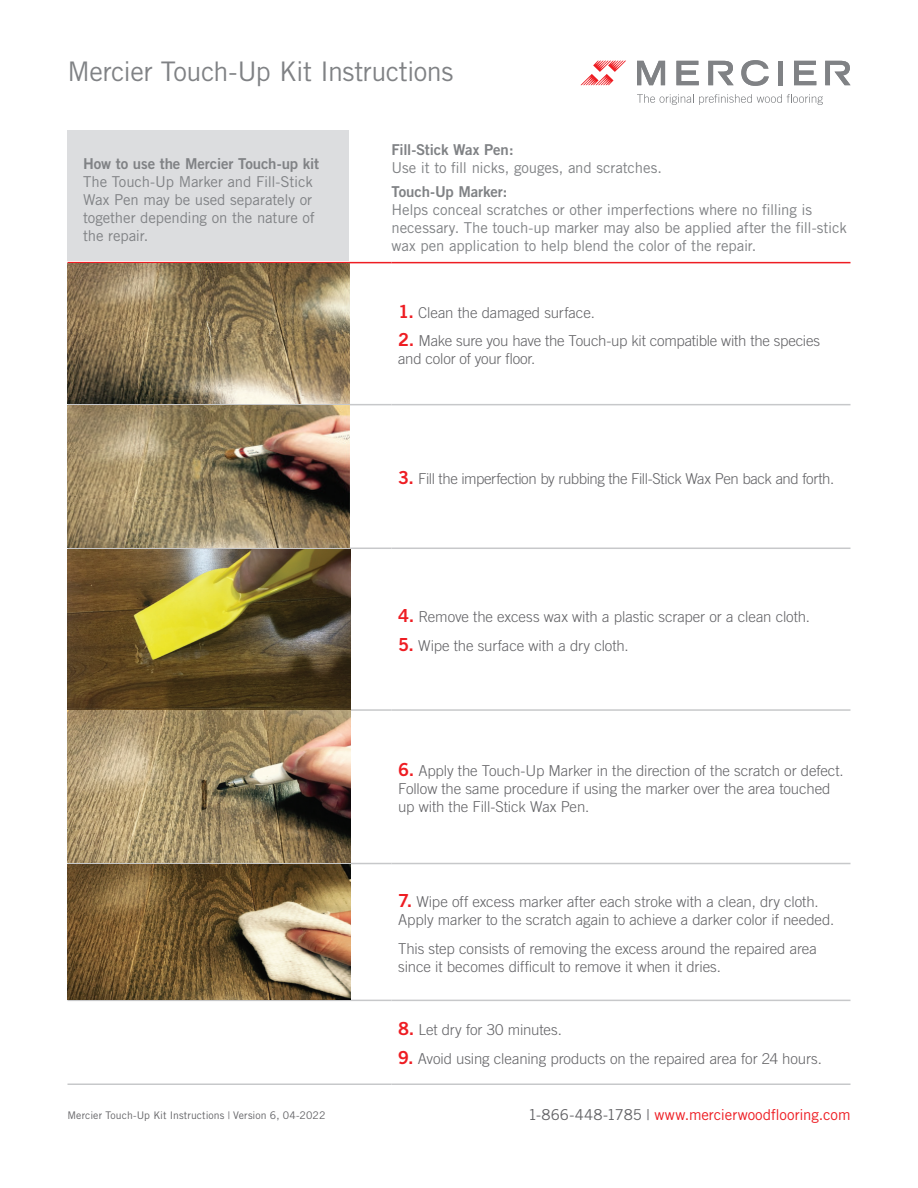
<style>
.page{position:relative;width:918px;height:1188px;background:#fff}
.page>*{position:absolute;margin:0;border:0;box-sizing:border-box;transform-origin:0 0}
.t1{font:27px "Trade Gothic";letter-spacing:-.02em;color:#808285}
.t2{font:300 15px/18px "Trade Gothic";letter-spacing:-.01em;color:#636366}
.t3{font:15px/18px "Trade Gothic";letter-spacing:-.01em;color:#808285}
.t4{font:15px "Trade Gothic Bold Two";letter-spacing:-.01em;color:#808285}
.t5{font:15px "Trade Gothic";color:#ee1d23}
.t6{font:10.5px "Trade Gothic";letter-spacing:.005em;color:#636366}
.s1{font-family:"Trade Gothic Bold Two";font-weight:400;font-size:18px;color:#ee1d23}
.s2{color:#636366}
</style>
<div class="page">
<svg style="left:580px;top:61px;width:46px;height:24px"></svg>
<svg style="left:637px;top:61px;width:28px;height:24px"></svg>
<svg style="left:676px;top:61px;width:23px;height:24px"></svg>
<svg style="left:825px;top:61px;width:25px;height:24px"></svg>
<svg style="left:708px;top:61px;width:26px;height:24px"></svg>
<svg style="left:741px;top:60px;width:28px;height:26px"></svg>
<div style="left:778px;top:61px;width:5px;height:24px;background:#808285"></div>
<svg style="left:794px;top:61px;width:22px;height:24px"></svg>
<svg style="left:637px;top:94px;width:186px;height:11px"></svg>
<div style="left:68px;top:131px;width:281px;height:130px;background:#dcdddf"></div>
<hr style="left:68px;top:262px;width:324px;height:1px;background:#ee1d23">
<hr style="left:392px;top:262px;width:458px;height:1px;background:#ee1d23">
<hr style="left:68px;top:404px;width:324px;height:1px;background:#c7c8ca">
<hr style="left:392px;top:404px;width:458px;height:1px;background:#c7c8ca">
<hr style="left:68px;top:548px;width:324px;height:1px;background:#c7c8ca">
<hr style="left:392px;top:548px;width:458px;height:1px;background:#c7c8ca">
<hr style="left:68px;top:709px;width:324px;height:2px;background:#c7c8ca">
<hr style="left:392px;top:709px;width:458px;height:2px;background:#c7c8ca">
<hr style="left:68px;top:863px;width:324px;height:1px;background:#c7c8ca">
<hr style="left:392px;top:863px;width:458px;height:1px;background:#c7c8ca">
<hr style="left:68px;top:1000px;width:324px;height:1px;background:#c7c8ca">
<hr style="left:392px;top:1000px;width:458px;height:1px;background:#c7c8ca">
<hr style="left:68px;top:1084px;width:324px;height:1px;background:#c7c8ca">
<hr style="left:392px;top:1084px;width:458px;height:1px;background:#c7c8ca">
<img style="left:68px;top:263px;width:283px;height:446px">
<img style="left:68px;top:711px;width:283px;height:289px">
<h1 class="t1" style="left:68px;top:55px;width:387px">Mercier Touch-Up Kit Instructions</h1>
<p class="t4" style="left:83px;top:155px;width:237px">How to use the Mercier Touch-up kit</p>
<p class="t3" style="left:83px;top:173px;width:233px">The Touch-Up Marker and Fill-Stick<br>Wax Pen may be used separately or together depending on the nature of the repair.</p>
<p class="t4" style="left:392px;top:140px;width:124px">Fill-Stick Wax Pen:</p>
<p class="t3" style="left:392px;top:158px;width:272px">Use it to fill nicks, gouges, and scratches.</p>
<p class="t4" style="left:392px;top:182px;width:118px">Touch-Up Marker:</p>
<p class="t3" style="left:392px;top:200px;width:457px">Helps conceal scratches or other imperfections where no filling is necessary. The touch-up marker may also be applied after the fill-stick wax pen application to help blend the color of the repair.</p>
<p class="t2" style="left:398px;top:303px;width:198px"><span class="s1">1.</span> Clean the damaged surface.</p>
<p class="t2" style="left:398px;top:332px;width:423px"><span class="s1">2.</span> Make sure you have the Touch-up kit compatible with the species and color of your floor.</p>
<p class="t2" style="left:398px;top:469px;width:437px"><span class="s1">3.</span> Fill the imperfection by rubbing the Fill-Stick Wax Pen back and forth.</p>
<p class="t2" style="left:398px;top:608px;width:413px"><span class="s1">4.</span> Remove the excess wax with a plastic scraper or a clean cloth.</p>
<p class="t2" style="left:398px;top:636px;width:232px"><span class="s1">5.</span> Wipe the surface with a dry cloth.</p>
<p class="t2" style="left:398px;top:762px;width:447px"><span class="s1">6.</span> Apply the Touch-Up Marker in the direction of the scratch or defect.<br>Follow the same procedure if using the marker over the area touched up with the Fill-Stick Wax Pen.</p>
<p class="t2" style="left:398px;top:892px;width:438px"><span class="s1">7.</span> Wipe off excess marker after each stroke with a clean, dry cloth.<br>Apply marker to the scratch again to achieve a darker color if needed.</p>
<p class="t2" style="left:398px;top:939px;width:420px">This step consists of removing the excess around the repaired area since it becomes difficult to remove it when it dries.</p>
<p class="t2" style="left:398px;top:1021px;width:165px"><span class="s1">8.</span> Let dry for 30 minutes.</p>
<p class="t2" style="left:398px;top:1049px;width:425px"><span class="s1">9.</span> Avoid using cleaning products on the repaired area for 24 hours.</p>
<p class="t6" style="left:68px;top:1109px;width:259px">Mercier Touch-Up Kit Instructions | Version 6, 04-2022</p>
<p class="t5" style="left:528px;top:1105px;width:324px"><span class="s2">1-866-448-1785 |</span> www.mercierwoodflooring.com</p>
</div>
